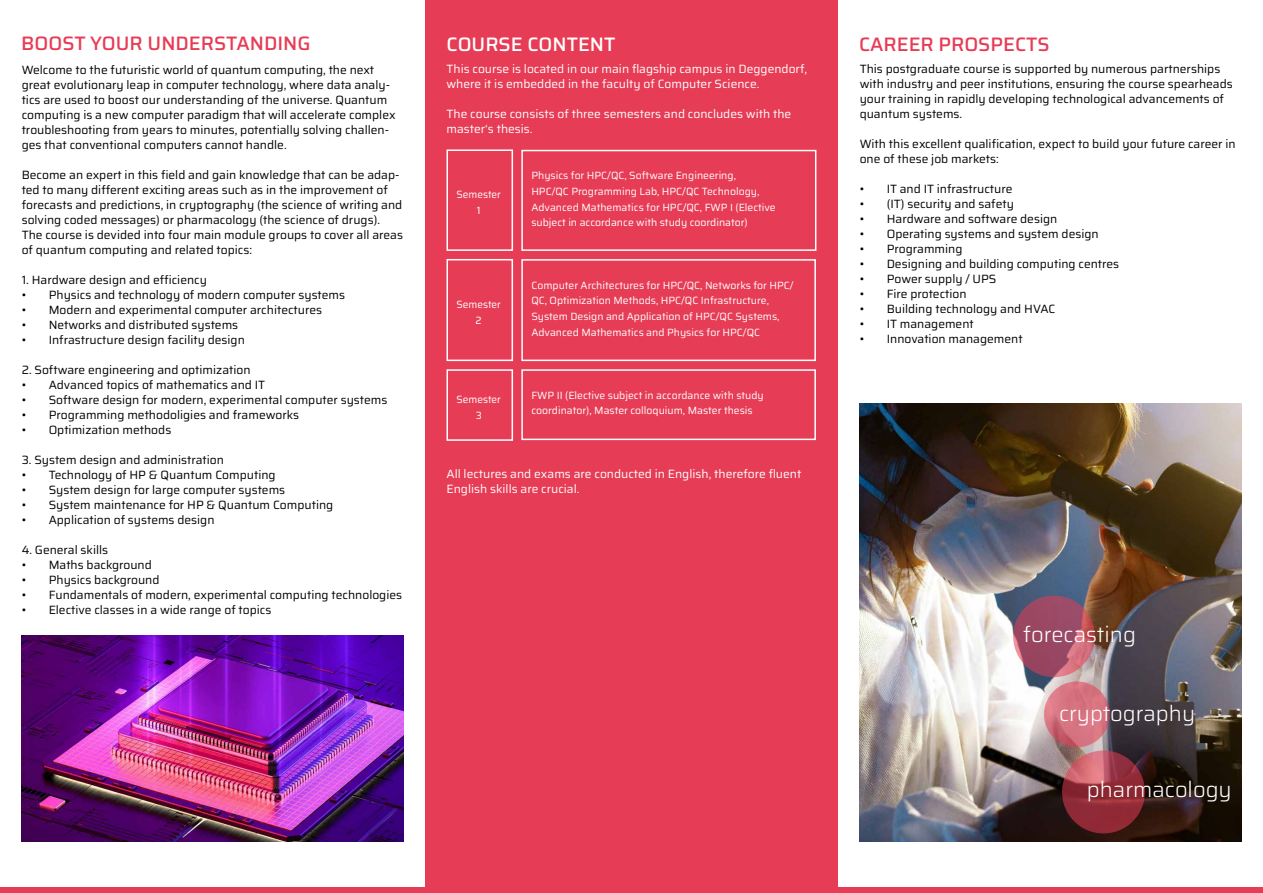
<style>
.page{position:relative;width:1263px;height:893px;background:#fff}
.page>*{position:absolute;margin:0;border:0;box-sizing:border-box;transform-origin:0 0}
.t1{font:300 21.9px "Saira";color:#fff}
.t2{font:500 19.5px "Saira";color:#e73c55}
.t3{font:500 19.5px "Saira";color:#fff}
.t4{font:12px/15px "Saira";color:#000}
.t5{font:12px/15px "Saira";color:#fff}
.t6{font:10.5px/15.8px "Saira";color:#fff}
.t7{font:10.5px/15.8px "Saira";color:#fff;text-align:center;scale:.96 1}
</style>
<div class="page">
<div style="left:0;top:888px;width:1263px;height:5px;background:#e73c55"></div>
<div style="left:425px;top:0;width:413px;height:892px;background:#e73c55"></div>
<div style="left:521px;top:150px;width:295px;height:101px;border:2px solid #fff"></div>
<div style="left:521px;top:259px;width:295px;height:102px;border:2px solid #fff"></div>
<div style="left:521px;top:369px;width:295px;height:71px;border:2px solid #fff"></div>
<div style="left:446px;top:149px;width:67px;height:102px;border:2px solid #fff"></div>
<div style="left:446px;top:259px;width:67px;height:102px;border:2px solid #fff"></div>
<div style="left:446px;top:369px;width:67px;height:72px;border:2px solid #fff"></div>
<img style="left:21px;top:636px;width:383px;height:205px">
<img style="left:859px;top:404px;width:383px;height:438px">
<svg style="left:1013px;top:595px;width:82px;height:82px;fill:#9b4964"></svg>
<svg style="left:1044px;top:681px;width:66px;height:66px;fill:#d77482"></svg>
<svg style="left:1062px;top:750px;width:83px;height:83px;fill:#902a37"></svg>
<h2 class="t2" style="left:21px;top:27px;width:291px">BOOST YOUR UNDERSTANDING</h2>
<h2 class="t3" style="left:446px;top:28px;width:170px">COURSE CONTENT</h2>
<h2 class="t2" style="left:859px;top:28px;width:192px">CAREER PROSPECTS</h2>
<p class="t4" style="left:22px;top:61px;width:375px">Welcome to the futuristic world of quantum computing, the next great evolutionary leap in computer technology, where data analy&shy;tics are used to boost our understanding of the universe. Quantum computing is a new computer paradigm that will accelerate complex troubleshooting from years to minutes, potentially solving challen&shy;ges that conventional computers cannot handle.</p>
<p class="t4" style="left:22px;top:166px;width:383px">Become an expert in this field and gain knowledge that can be adap&shy;ted to many different exciting areas such as in the improvement of forecasts and predictions, in cryptography (the science of writing and solving coded messages) or pharmacology (the science of drugs).<br>The course is devided into four main module groups to cover all areas of quantum computing and related topics:</p>
<p class="t4" style="left:22px;top:271px;width:187px">1. Hardware design and efficiency</p>
<p class="t4" style="left:22px;top:286px;width:325px">• Physics and technology of modern computer systems</p>
<p class="t4" style="left:22px;top:301px;width:302px">• Modern and experimental computer architectures</p>
<p class="t4" style="left:22px;top:316px;width:218px">• Networks and distributed systems</p>
<p class="t4" style="left:22px;top:331px;width:225px">• Infrastructure design facility design</p>
<p class="t4" style="left:22px;top:361px;width:230px">2. Software engineering and optimization</p>
<p class="t4" style="left:22px;top:376px;width:245px">• Advanced topics of mathematics and IT</p>
<p class="t4" style="left:22px;top:391px;width:367px">• Software design for modern, experimental computer systems</p>
<p class="t4" style="left:22px;top:406px;width:279px">• Programming methodoligies and frameworks</p>
<p class="t4" style="left:22px;top:421px;width:151px">• Optimization methods</p>
<p class="t4" style="left:22px;top:451px;width:204px">3. System design and administration</p>
<p class="t4" style="left:22px;top:466px;width:256px">• Technology of HP &amp; Quantum Computing</p>
<p class="t4" style="left:22px;top:481px;width:265px">• System design for large computer systems</p>
<p class="t4" style="left:22px;top:496px;width:313px">• System maintenance for HP &amp; Quantum Computing</p>
<p class="t4" style="left:22px;top:511px;width:194px">• Application of systems design</p>
<p class="t4" style="left:22px;top:541px;width:88px">4. General skills</p>
<p class="t4" style="left:22px;top:556px;width:132px">• Maths background</p>
<p class="t4" style="left:22px;top:571px;width:139px">• Physics background</p>
<p class="t4" style="left:22px;top:586px;width:382px">• Fundamentals of modern, experimental computing technologies</p>
<p class="t4" style="left:22px;top:601px;width:251px">• Elective classes in a wide range of topics</p>
<p class="t5" style="left:446px;top:61px;width:362px">This course is located in our main flagship campus in Deggendorf, where it is embedded in the faculty of Computer Science.</p>
<p class="t5" style="left:446px;top:106px;width:346px">The course consists of three semesters and concludes with the master‘s thesis.</p>
<p class="t6" style="left:531px;top:167px;width:246px">Physics for HPC/QC, Software Engineering, HPC/QC Programming Lab, HPC/QC Technology, Advanced Mathematics for HPC/QC, FWP I (Elective subject in accordance with study coordinator)</p>
<p class="t7" style="left:456px;top:186px;width:48px">Semester<br>1</p>
<p class="t7" style="left:456px;top:296px;width:48px">Semester<br>2</p>
<p class="t7" style="left:456px;top:391px;width:48px">Semester<br>3</p>
<p class="t6" style="left:531px;top:277px;width:264px">Computer Architectures for HPC/QC, Networks for HPC/ QC, Optimization Methods, HPC/QC Infrastructure, System Design and Application of HPC/QC Systems, Advanced Mathematics and Physics for HPC/QC</p>
<p class="t6" style="left:531px;top:387px;width:234px">FWP II (Elective subject in accordance with study coordinator), Master colloquium, Master thesis</p>
<p class="t5" style="left:446px;top:465px;width:356px">All lectures and exams are conducted in English, therefore fluent<br>English skills are crucial.</p>
<p class="t4" style="left:860px;top:61px;width:375px">This postgraduate course is supported by numerous partnerships with industry and peer institutions, ensuring the course spearheads your training in rapidly developing technological advancements of quantum systems.</p>
<p class="t4" style="left:860px;top:136px;width:377px">With this excellent qualification, expect to build your future career in one of these job markets:</p>
<p class="t4" style="left:860px;top:181px;width:154px">• IT and IT infrastructure</p>
<p class="t4" style="left:860px;top:196px;width:156px">• (IT) security and safety</p>
<p class="t4" style="left:860px;top:211px;width:199px">• Hardware and software design</p>
<p class="t4" style="left:860px;top:226px;width:240px">• Operating systems and system design</p>
<p class="t4" style="left:860px;top:241px;width:104px">• Programming</p>
<p class="t4" style="left:860px;top:256px;width:261px">• Designing and building computing centres</p>
<p class="t4" style="left:860px;top:271px;width:138px">• Power supply / UPS</p>
<p class="t4" style="left:860px;top:286px;width:108px">• Fire protection</p>
<p class="t4" style="left:860px;top:301px;width:197px">• Building technology and HVAC</p>
<p class="t4" style="left:860px;top:316px;width:116px">• IT management</p>
<p class="t4" style="left:860px;top:331px;width:165px">• Innovation management</p>
<h1 class="t1" style="left:1023px;top:617px;width:114px">forecasting</h1>
<h1 class="t1" style="left:1059px;top:696px;width:138px">cryptography</h1>
<h1 class="t1" style="left:1087px;top:771px;width:146px">pharmacology</h1>
</div>
